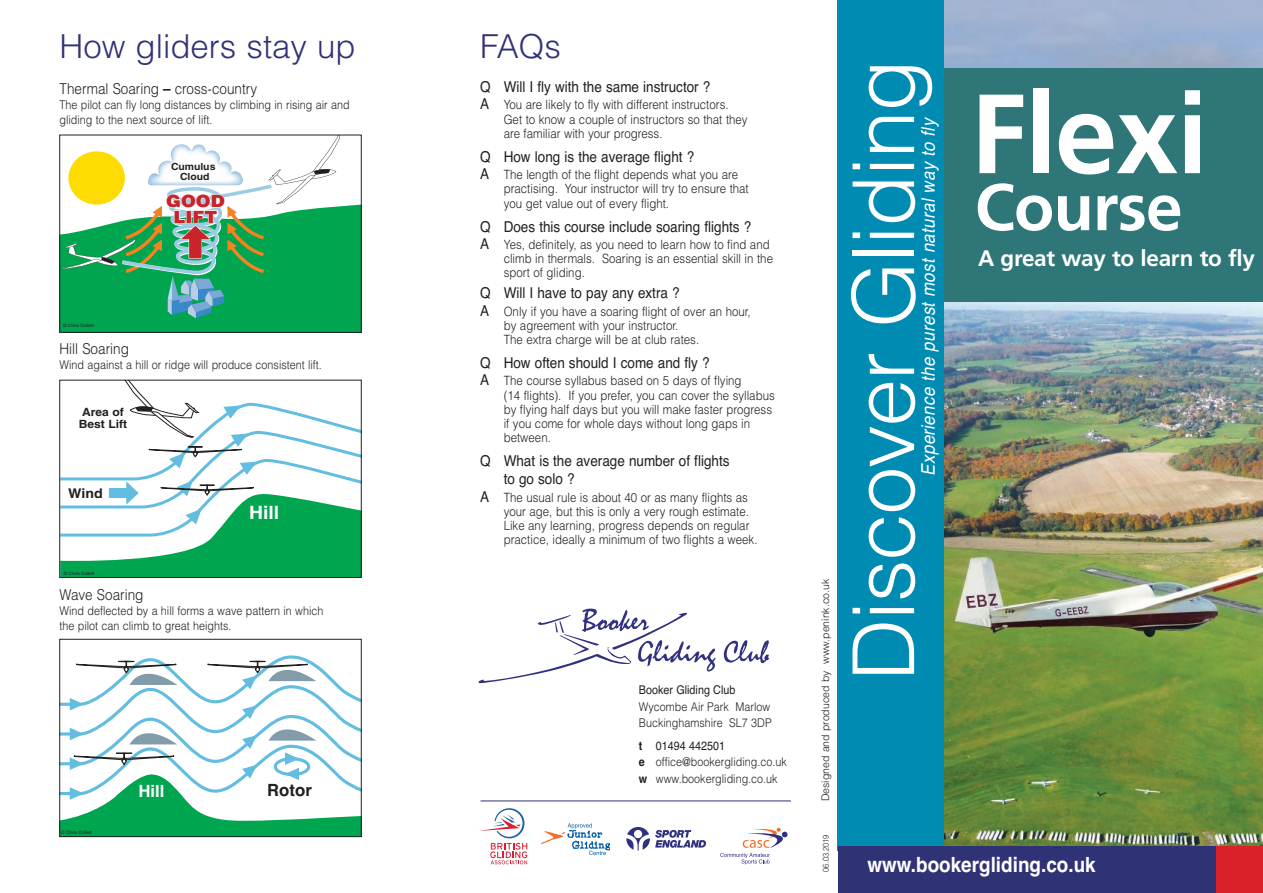
<style>
.page{position:relative;width:1263px;height:893px;background:#fff}
.page>*{position:absolute;margin:0;border:0;box-sizing:border-box;transform-origin:0 0}
.t1{font:700 112.5px "Frutiger";letter-spacing:-.015em;color:#fff}
.t2{font:300 85.5px "Helvetica";letter-spacing:-.015em;color:#fff}
.t3{font:700 66px "Frutiger";letter-spacing:-.015em;color:#fff}
.t4{font:300 33px "Helvetica";color:#303276}
.t5{font:700 22.5px "Frutiger";letter-spacing:-.015em;color:#fff}
.t6{font:700 21px "Helvetica";color:#fff;scale:.9 1}
.t7{font:italic 18.75px "Helvetica";color:#fff;scale:.9 1}
.t8{font:700 18.3px "Helvetica";color:#fff;scale:1.06 1}
.t9{font:900 16.8px/15.3px "Helvetica";color:#c8242b;text-align:center;scale:1.06 1}
.t10{font:700 16.8px "Helvetica";color:#231f20}
.t11{font:700 16.8px "Helvetica";color:#fff}
.t12{font:15px/18px "Helvetica";color:#231f20;scale:.9 1}
.t13{font:300 15px "Helvetica";color:#231f20;scale:.9 1}
.t14{font:700 13.35px "Helvetica";color:#231f20;scale:1.06 1}
.t15{font:300 12.75px/14.2px "Helvetica";color:#231f20;scale:.9 1}
.t16{font:300 12px/16.5px "Helvetica";color:#231f20;scale:.9 1}
.t17{font:12px "Helvetica";color:#231f20;scale:.9 1}
.t18{font:700 11.4px/12.5px "Helvetica";color:#231f20;scale:1.06 1}
.t19{font:300 10.5px "Helvetica";color:#231f20}
.t20{font:700 9.9px/10.5px "Helvetica";color:#231f20;text-align:center;scale:1.06 1}
.t21{font:300 8.25px "Helvetica";color:#231f20;scale:.9 1}
.t22{font:4.8px "Helvetica";color:#231f20}
.t23{font:4.5px "Helvetica";color:#231f20;scale:1.06 1}
.s1{font-weight:700}
.s2{font-weight:400;font-size:15px}
.s3{font-weight:400}
</style>
<div class="page">
<img style="left:944px;top:302px;width:319px;height:544px">
<div style="left:944px;top:68px;width:319px;height:234px;background:#2e7678"></div>
<div style="left:838px;top:0;width:106px;height:850px;background:#008bb2"></div>
<div style="left:838px;top:846px;width:382px;height:47px;background:#303276"></div>
<div style="left:1216px;top:846px;width:47px;height:47px;background:#da2128"></div>
<svg style="left:478px;top:609px;width:237px;height:74px"></svg>
<svg style="left:724px;top:640px;width:45px;height:23px"></svg>
<svg style="left:62px;top:137px;width:297px;height:194px"></svg>
<div style="left:60px;top:135px;width:301px;height:198px;border:1px solid #231f20"></div>
<svg style="left:62px;top:382px;width:297px;height:194px"></svg>
<div style="left:60px;top:380px;width:301px;height:198px;border:1px solid #231f20"></div>
<svg style="left:62px;top:655px;width:297px;height:180px"></svg>
<div style="left:60px;top:639px;width:301px;height:198px;border:1px solid #231f20"></div>
<svg style="left:479px;top:808px;width:48px;height:56px"></svg>
<svg style="left:541px;top:823px;width:69px;height:32px"></svg>
<svg style="left:626px;top:827px;width:80px;height:23px"></svg>
<svg style="left:720px;top:828px;width:67px;height:37px"></svg>
<hr style="left:480px;top:801px;width:311px;height:1px;background:#303276">
<h3 class="t4" style="left:60px;top:27px;width:298px">How gliders stay up</h3>
<p class="t13" style="left:60px;top:80px;width:221px">Thermal Soaring <span class="s1">–</span> cross-country</p>
<p class="t16" style="left:60px;top:97px;width:324px;line-height:15px">The pilot can fly long distances by climbing in rising air and gliding to the next source of lift.</p>
<p class="t23" style="left:63px;top:323px;width:30px">© Chris Collett</p>
<p class="t20" style="left:171px;top:162px;width:43px">Cumulus<br>Cloud</p>
<h3 class="t9" style="left:166px;top:194px;width:57px">GOOD<br>LIFT</h3>
<p class="t13" style="left:60px;top:340px;width:79px">Hill Soaring</p>
<p class="t16" style="left:60px;top:357px;width:293px">Wind against a hill or ridge will produce consistent lift.</p>
<p class="t18" style="left:79px;top:407px;width:47px">Area of<br>Best Lift</p>
<p class="t14" style="left:68px;top:488px;width:34px">Wind</p>
<p class="t23" style="left:64px;top:571px;width:30px">© Chris Collett</p>
<h3 class="t8" style="left:249px;top:506px;width:30px">Hill</h3>
<p class="t13" style="left:60px;top:586px;width:95px">Wave Soaring</p>
<p class="t16" style="left:60px;top:603px;width:295px;line-height:15px">Wind deflected by a hill forms a wave pattern in which the pilot can climb to great heights.</p>
<p class="t22" style="left:61px;top:828px;width:32px">© Chris Collett</p>
<h3 class="t11" style="left:138px;top:777px;width:28px">Hill</h3>
<h3 class="t10" style="left:267px;top:777px;width:46px">Rotor</h3>
<h3 class="t4" style="left:480px;top:27px;width:82px">FAQs</h3>
<p class="t12" style="left:480px;top:78px;width:257px">Q Will I fly with the same instructor ?</p>
<p class="t15" style="left:504px;top:98px;width:273px;text-indent:-23px"><span class="s2">A</span> You are likely to fly with different instructors.<br>Get to know a couple of instructors so that they are familiar with your progress.</p>
<p class="t12" style="left:480px;top:148px;width:239px">Q How long is the average flight ?</p>
<p class="t15" style="left:504px;top:168px;width:274px;text-indent:-23px"><span class="s2">A</span> The length of the flight depends what you are practising. Your instructor will try to ensure that you get value out of every flight.</p>
<p class="t12" style="left:480px;top:217px;width:303px">Q Does this course include soaring flights ?</p>
<p class="t15" style="left:504px;top:237px;width:301px;text-indent:-23px"><span class="s2">A</span> Yes, definitely, as you need to learn how to find and climb in thermals. Soaring is an essential skill in the sport of gliding.</p>
<p class="t12" style="left:480px;top:284px;width:223px">Q Will I have to pay any extra ?</p>
<p class="t15" style="left:504px;top:304px;width:276px;text-indent:-23px"><span class="s2">A</span> Only if you have a soaring flight of over an hour, by agreement with your instructor.<br>The extra charge will be at club rates.</p>
<p class="t12" style="left:480px;top:354px;width:256px">Q How often should I come and fly ?</p>
<p class="t15" style="left:504px;top:374px;width:303px;text-indent:-23px"><span class="s2">A</span> The course syllabus based on 5 days of flying<br>(14 flights). If you prefer, you can cover the syllabus by flying half days but you will make faster progress if you come for whole days without long gaps in between.</p>
<p class="t12" style="left:504px;top:452px;width:252px;text-indent:-23px">Q What is the average number of flights to go solo ?</p>
<p class="t15" style="left:504px;top:490px;width:283px;text-indent:-23px"><span class="s2">A</span> The usual rule is about 40 or as many flights as your age, but this is only a very rough estimate.<br>Like any learning, progress depends on regular practice, ideally a minimum of two flights a week.</p>
<p class="t17" style="left:639px;top:683px;width:109px">Booker Gliding Club</p>
<p class="t16" style="left:639px;top:698px;width:149px">Wycombe Air Park Marlow<br>Buckinghamshire SL7 3DP</p>
<p class="t16" style="left:639px;top:737px;width:166px"><span class="s1">t</span> <span class="s3">01494 442501<br></span><span class="s1">e</span> office@bookergliding.co.uk <span class="s1">w</span> www.bookergliding.co.uk</p>
<p class="t19" style="left:819px;top:801px;width:224px;rotate:-90deg">Designed and produced by www.penink.co.uk</p>
<p class="t21" style="left:821px;top:872px;width:43px;rotate:-90deg">06.03.2019</p>
<h2 class="t2" style="left:834px;top:681px;width:623px;rotate:-90deg">Discover Gliding</h2>
<h3 class="t7" style="left:917px;top:476px;width:399px;rotate:-90deg">Experience the purest most natural way to fly</h3>
<h1 class="t1" style="left:970px;top:89px;width:239px">Flexi</h1>
<h3 class="t3" style="left:974px;top:181px;width:210px">Course</h3>
<h3 class="t5" style="left:978px;top:249px;width:278px">A great way to learn to fly</h3>
<h3 class="t6" style="left:867px;top:852px;width:255px">www.bookergliding.co.uk</h3>
</div>
